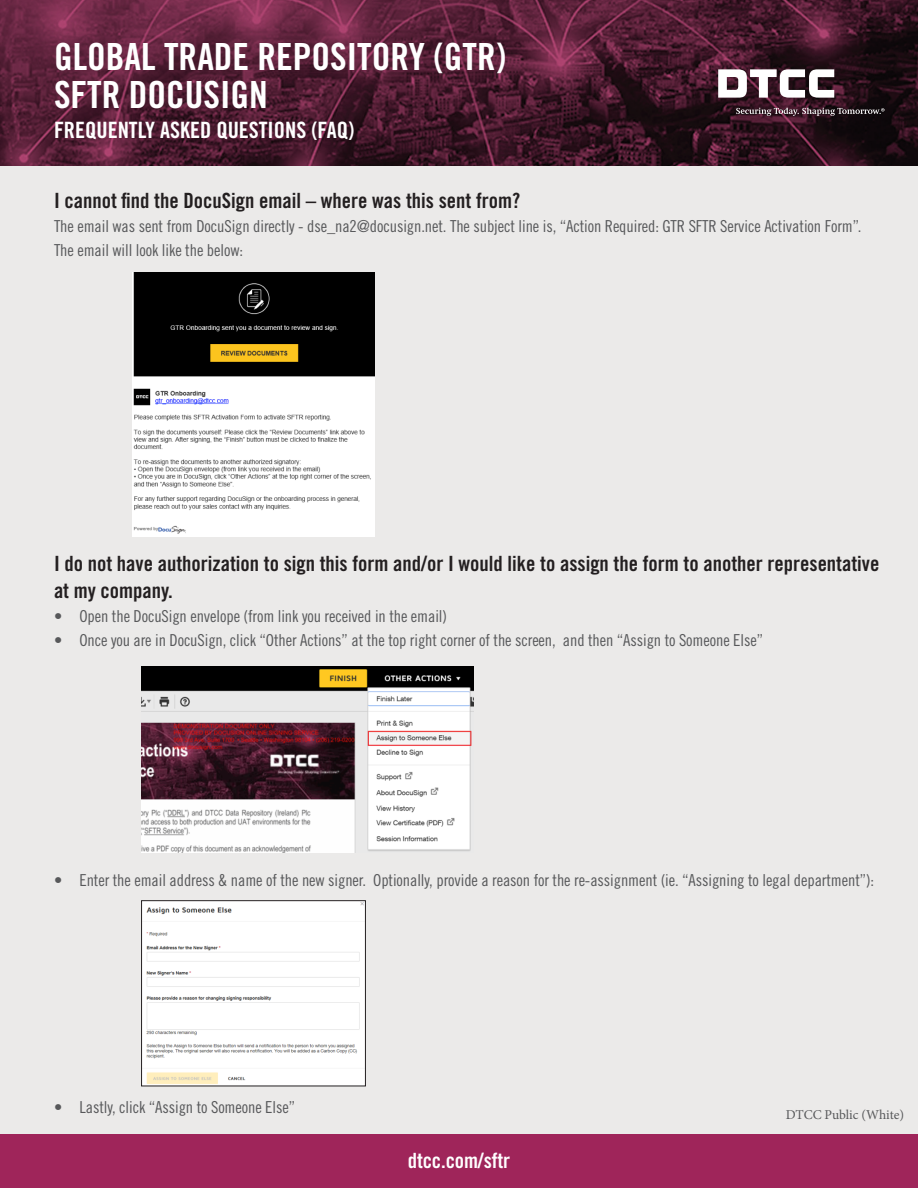
<style>
.page{position:relative;width:918px;height:1188px;background:#ebeae9}
.page>*{position:absolute;margin:0;border:0;box-sizing:border-box;transform-origin:0 0}
.t1{font:37.35px "Trade Gothic Bold Cond Twenty";color:#fff}
.t2{font:22.5px "Trade Gothic Bold Cond Twenty";color:#fff}
.t3{font:21px/27px "Trade Gothic Bold Cond Twenty";color:#231f20}
.t4{font:21px "Trade Gothic Bold Cond Twenty";letter-spacing:-.005em;color:#fff}
.t5{font:16.5px/24px "Trade Gothic Cond Eighteen";letter-spacing:-.005em;color:#57585a}
.t6{font:13.5px "Minion Pro";letter-spacing:-.005em;color:#57585a}
</style>
<div class="page">
<div style="left:0;top:1134px;width:918px;height:54px;background:#9f255a"></div>
<img style="left:0;top:0;width:918px;height:165px">
<svg style="left:718px;top:69px;width:116px;height:29px;background:#a99da2"></svg>
<svg style="left:736px;top:108px;width:149px;height:8px"></svg>
<img style="left:133px;top:273px;width:242px;height:263px">
<img style="left:141px;top:667px;width:333px;height:186px">
<img style="left:143px;top:902px;width:221px;height:182px">
<div style="left:141px;top:900px;width:225px;height:186px;border:1px solid #231f20"></div>
<p class="t1" style="left:54px;top:34px;width:454px">GLOBAL TRADE REPOSITORY (GTR)</p>
<p class="t1" style="left:54px;top:72px;width:215px">SFTR DOCUSIGN</p>
<p class="t2" style="left:54px;top:116px;width:302px">FREQUENTLY ASKED QUESTIONS (FAQ)</p>
<p class="t3" style="left:54px;top:187px;width:468px">I cannot find the DocuSign email – where was this sent from?</p>
<p class="t5" style="left:54px;top:214px;width:809px">The email was sent from DocuSign directly - dse_na2@docusign.net. The subject line is, “Action Required: GTR SFTR Service Activation Form”.<br>The email will look like the below:</p>
<p class="t3" style="left:54px;top:550px;width:827px">I do not have authorization to sign this form and/or I would like to assign the form to another representative at my company.</p>
<p class="t5" style="left:54px;top:604px;width:395px">• Open the DocuSign envelope (from link you received in the email)</p>
<p class="t5" style="left:54px;top:628px;width:711px">• Once you are in DocuSign, click “Other Actions” at the top right corner of the screen, and then “Assign to Someone Else”</p>
<p class="t5" style="left:54px;top:868px;width:822px">• Enter the email address &amp; name of the new signer. Optionally, provide a reason for the re-assignment (ie. “Assigning to legal department”):</p>
<p class="t5" style="left:54px;top:1094px;width:243px">• Lastly, click “Assign to Someone Else”</p>
<p class="t4" style="left:408px;top:1148px;width:104px">dtcc.com/sftr</p>
<p class="t6" style="left:786px;top:1105px;width:120px">DTCC Public (White)</p>
</div>
